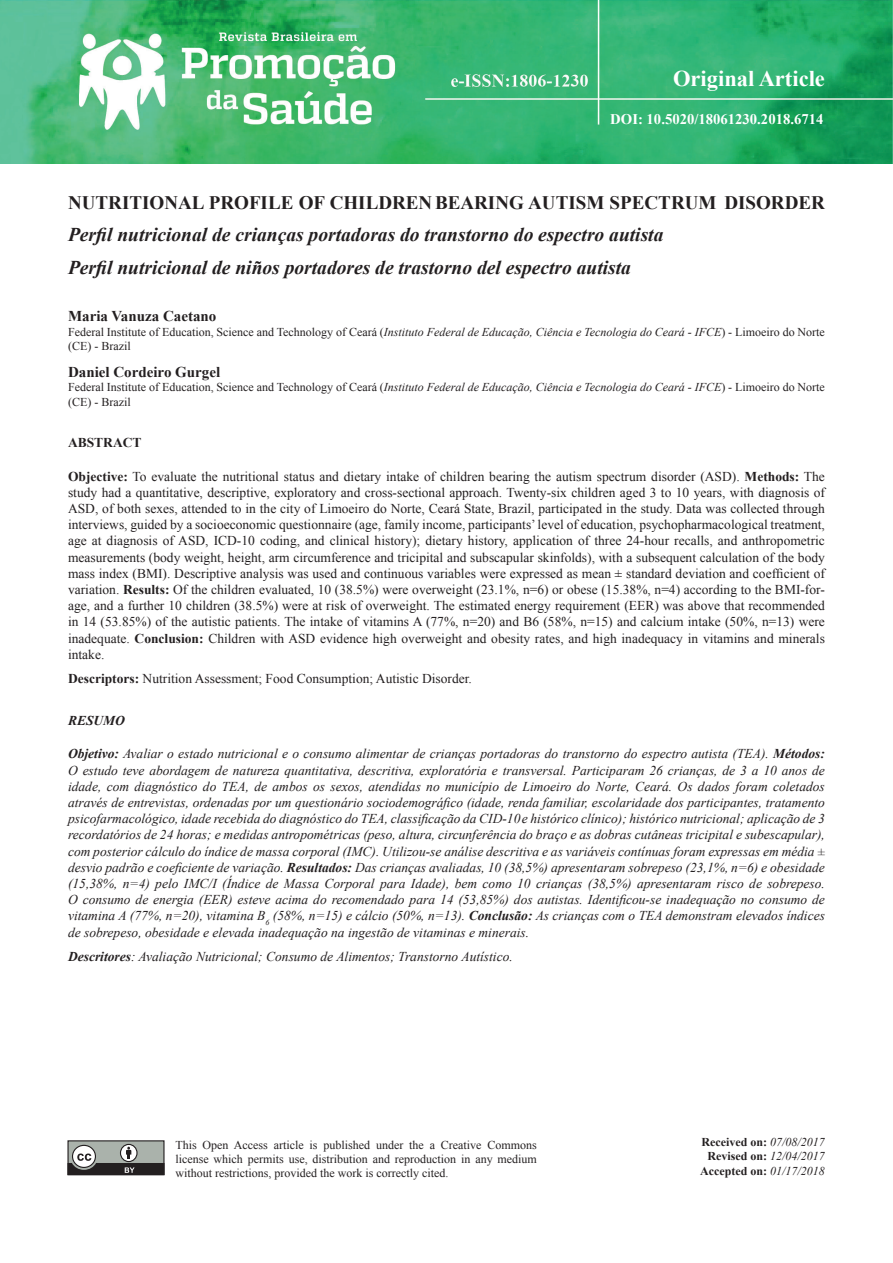
<style>
.page{position:relative;width:893px;height:1263px;background:#fff}
.page>*{position:absolute;margin:0;border:0;box-sizing:border-box;transform-origin:0 0}
.t1{font:700 22.5px "Times New Roman";color:#fff}
.t2{font:italic 700 19.5px/32.2px "Times New Roman";color:#231f20}
.t3{font:700 19.05px "Times New Roman";color:#231f20}
.t4{font:700 15px "Times New Roman";color:#231f20}
.t5{font:700 14.7px "Times New Roman";color:#fff}
.t6{font:italic 13.5px/16.2px "Times New Roman";color:#231f20;text-align:justify}
.t7{font:13.5px/16.2px "Times New Roman";color:#231f20;text-align:justify}
.t8{font:700 13.5px "Times New Roman";color:#231f20}
.t9{font:italic 700 13.5px "Times New Roman";color:#231f20}
.t10{font:12px/14.4px "Times New Roman";color:#231f20}
.t11{font:700 12px/14.4px "Times New Roman";color:#231f20;text-align:right}
.s1{font-style:italic}
.s2{font-weight:700}
.s3{font-weight:400;font-style:italic}
</style>
<div class="page">
<img style="left:0;top:0;width:893px;height:164px">
<div style="left:68px;top:1141px;width:96px;height:33px;background:#aab2ab"></div>
<svg style="left:120px;top:1144px;width:17px;height:17px"></svg>
<div style="left:120px;top:1144px;width:18px;height:18px;border:1px solid #231f20;border-radius:50%"></div>
<div style="left:72px;top:1145px;width:24px;height:23px;border:1px solid #231f20;border-radius:50%"></div>
<svg style="left:67px;top:1147px;width:98px;height:28px"></svg>
<h1 class="t1" style="left:673px;top:62px;width:153px">Original Article</h1>
<p class="t5" style="left:610px;top:109px;width:215px">DOI: 10.5020/18061230.2018.6714</p>
<h3 class="t3" style="left:68px;top:190px;width:758px">NUTRITIONAL PROFILE OF CHILDREN BEARING AUTISM SPECTRUM DISORDER</h3>
<h2 class="t2" style="left:68px;top:218px;width:597px">Perfil nutricional de crianças portadoras do transtorno do espectro autista<br>Perfil nutricional de niños portadores de trastorno del espectro autista</h2>
<p class="t4" style="left:68px;top:306px;width:150px">Maria Vanuza Caetano</p>
<p class="t10" style="left:68px;top:324px;width:758px">Federal Institute of Education, Science and Technology of Ceará (<span class="s1">Instituto Federal de Educação, Ciência e Tecnologia do Ceará - IFCE</span>) - Limoeiro do Norte (CE) - Brazil</p>
<p class="t4" style="left:68px;top:361px;width:154px">Daniel Cordeiro Gurgel</p>
<p class="t10" style="left:68px;top:380px;width:758px">Federal Institute of Education, Science and Technology of Ceará (<span class="s1">Instituto Federal de Educação, Ciência e Tecnologia do Ceará - IFCE</span>) - Limoeiro do Norte (CE) - Brazil</p>
<p class="t8" style="left:68px;top:433px;width:75px">ABSTRACT</p>
<p class="t7" style="left:68px;top:468px;width:758px"><span class="s2">Objective:</span> To evaluate the nutritional status and dietary intake of children bearing the autism spectrum disorder (ASD). <span class="s2">Methods:</span> The study had a quantitative, descriptive, exploratory and cross-sectional approach. Twenty-six children aged 3 to 10 years, with diagnosis of ASD, of both sexes, attended to in the city of Limoeiro do Norte, Ceará State, Brazil, participated in the study. Data was collected through interviews, guided by a socioeconomic questionnaire (age, family income, participants’ level of education, psychopharmacological treatment, age at diagnosis of ASD, ICD-10 coding, and clinical history); dietary history, application of three 24-hour recalls, and anthropometric measurements (body weight, height, arm circumference and tricipital and subscapular skinfolds), with a subsequent calculation of the body mass index (BMI). Descriptive analysis was used and continuous variables were expressed as mean ± standard deviation and coefficient of variation. <span class="s2">Results:</span> Of the children evaluated, 10 (38.5%) were overweight (23.1%, n=6) or obese (15.38%, n=4) according to the BMI-for&shy;age, and a further 10 children (38.5%) were at risk of overweight. The estimated energy requirement (EER) was above that recommended in 14 (53.85%) of the autistic patients. The intake of vitamins A (77%, n=20) and B6 (58%, n=15) and calcium intake (50%, n=13) were inadequate. <span class="s2">Conclusion:</span> Children with ASD evidence high overweight and obesity rates, and high inadequacy in vitamins and minerals intake.</p>
<p class="t7" style="left:68px;top:671px;width:405px"><span class="s2">Descriptors:</span> Nutrition Assessment; Food Consumption; Autistic Disorder.</p>
<p class="t9" style="left:68px;top:711px;width:59px">RESUMO</p>
<p class="t6" style="left:68px;top:745px;width:758px"><span class="s2">Objetivo:</span> Avaliar o estado nutricional e o consumo alimentar de crianças portadoras do transtorno do espectro autista (TEA). <span class="s2">Métodos:<br></span>O estudo teve abordagem de natureza quantitativa, descritiva, exploratória e transversal. Participaram 26 crianças, de 3 a 10 anos de idade, com diagnóstico do TEA, de ambos os sexos, atendidas no município de Limoeiro do Norte, Ceará. Os dados foram coletados através de entrevistas, ordenadas por um questionário sociodemográfico (idade, renda familiar, escolaridade dos participantes, tratamento psicofarmacológico, idade recebida do diagnóstico do TEA, classificação da CID-10e histórico clínico); histórico nutricional; aplicação de 3 recordatórios de 24 horas; e medidas antropométricas (peso, altura, circunferência do braço e as dobras cutâneas tricipital e subescapular), com posterior cálculo do índice de massa corporal (IMC). Utilizou-se análise descritiva e as variáveis contínuas foram expressas em média ± desvio padrão e coeficiente de variação. <span class="s2">Resultados:</span> Das crianças avaliadas, 10 (38,5%) apresentaram sobrepeso (23,1%, n=6) e obesidade (15,38%, n=4) pelo IMC/I (Índice de Massa Corporal para Idade), bem como 10 crianças (38,5%) apresentaram risco de sobrepeso.<br>O consumo de energia (EER) esteve acima do recomendado para 14 (53,85%) dos autistas. Identificou-se inadequação no consumo de vitamina A (77%, n=20), vitamina B<sub>6</sub> (58%, n=15) e cálcio (50%, n=13). <span class="s2">Conclusão:</span> As crianças com o TEA demonstram elevados índices de sobrepeso, obesidade e elevada inadequação na ingestão de vitaminas e minerais.</p>
<p class="t6" style="left:68px;top:948px;width:446px"><span class="s2">Descritores</span>: Avaliação Nutricional; Consumo de Alimentos; Transtorno Autístico.</p>
<p class="t10" style="left:175px;top:1137px;width:363px;text-align:justify">This Open Access article is published under the a Creative Commons license which permits use, distribution and reproduction in any medium without restrictions, provided the work is correctly cited.</p>
<p class="t11" style="left:700px;top:1134px;width:126px">Received on: <span class="s3">07/08/2017<br></span>Revised on: <span class="s3">12/04/2017<br></span>Accepted on: <span class="s3">01/17/2018</span></p>
</div>
